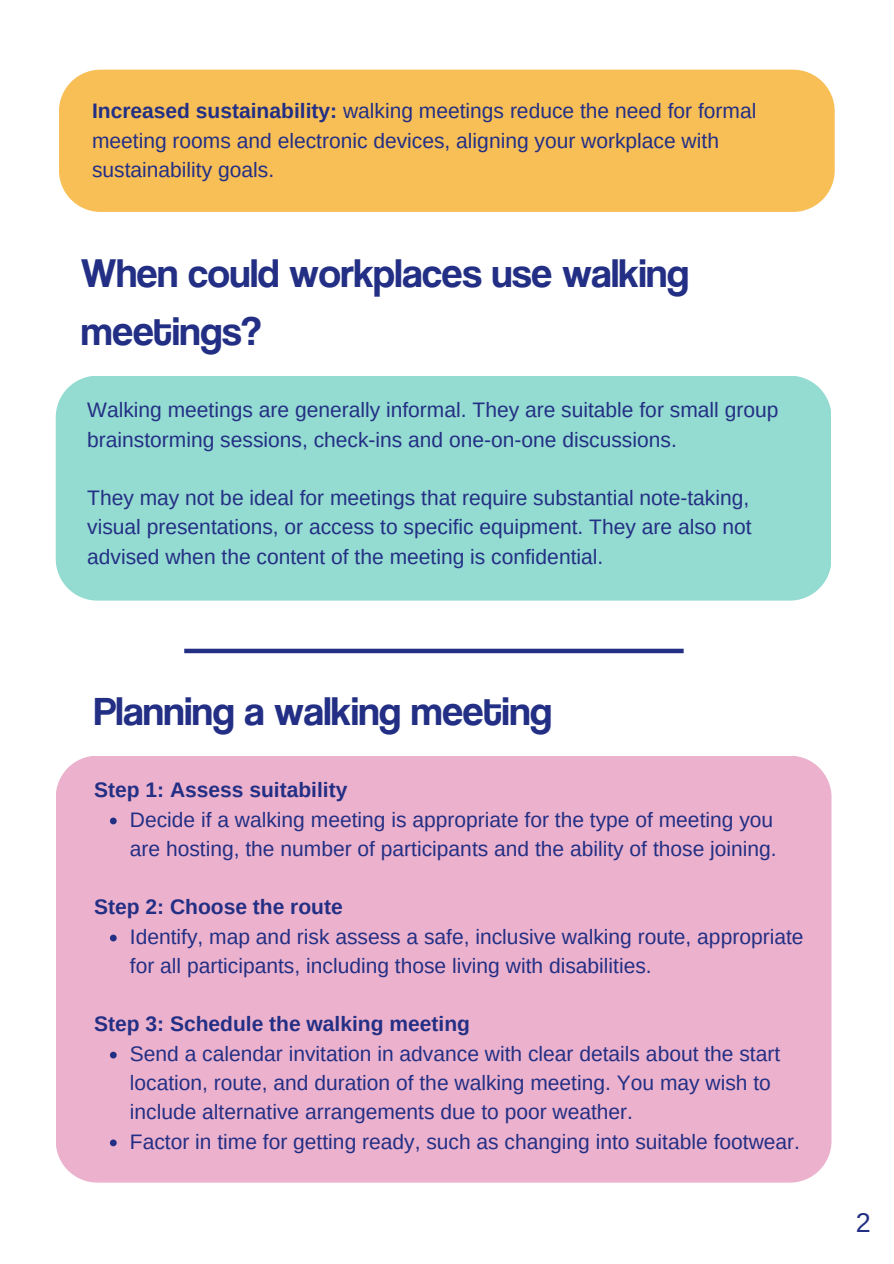
<style>
.page{position:relative;width:894px;height:1264px;background:#fff}
.page>*{position:absolute;margin:0;border:0;box-sizing:border-box;transform-origin:0 0}
.t1{font:41.25px/57.3px "Coolvetica Rg";color:#232f84}
.t2{font:27px "Arimo";color:#232f84}
.t3{font:21px/29.2px "Arimo";color:#232f84}
.t4{font:700 21px "Arimo";color:#232f84}
.s1{font-weight:700}
</style>
<div class="page">
<div style="left:56px;top:376px;width:774px;height:224px;background:#94dbd1"></div>
<div style="left:56px;top:756px;width:775px;height:426px;background:#ecb2cd"></div>
<div style="left:184px;top:648px;width:499px;height:5px;background:#232f84"></div>
<svg style="left:110px;top:817px;width:7px;height:7px"></svg>
<svg style="left:110px;top:934px;width:7px;height:7px"></svg>
<svg style="left:110px;top:1051px;width:7px;height:7px"></svg>
<svg style="left:110px;top:1139px;width:7px;height:7px"></svg>
<div style="left:59px;top:70px;width:775px;height:142px;background:#f8bf57"></div>
<p class="t3" style="left:92px;top:96px;width:665px"><span class="s1">Increased sustainability:</span> walking meetings reduce the need for formal meeting rooms and electronic devices, aligning your workplace with sustainability goals.</p>
<p class="t1" style="left:81px;top:244px;width:608px">When could workplaces use walking meetings?</p>
<h1 class="t3" style="left:87px;top:395px;width:692px">Walking meetings are generally informal. They are suitable for small group brainstorming sessions, check-ins and one-on-one discussions.</h1>
<p class="t3" style="left:87px;top:483px;width:665px;text-align:justify">They may not be ideal for meetings that require substantial note-taking, visual presentations, or access to specific equipment. They are also not advised when the content of the meeting is confidential.</p>
<p class="t1" style="left:94px;top:681px;width:459px">Planning a walking meeting</p>
<h1 class="t4" style="left:94px;top:778px;width:255px">Step 1: Assess suitability</h1>
<h2 class="t3" style="left:130px;top:804px;width:648px">Decide if a walking meeting is appropriate for the type of meeting you are hosting, the number of participants and the ability of those joining.</h2>
<p class="t4" style="left:94px;top:895px;width:250px">Step 2: Choose the route</p>
<h2 class="t3" style="left:130px;top:921px;width:675px">Identify, map and risk assess a safe, inclusive walking route, appropriate for all participants, including those living with disabilities.</h2>
<p class="t4" style="left:94px;top:1012px;width:377px">Step 3: Schedule the walking meeting</p>
<h2 class="t3" style="left:130px;top:1038px;width:651px">Send a calendar invitation in advance with clear details about the start location, route, and duration of the walking meeting. You may wish to include alternative arrangements due to poor weather.</h2>
<p class="t3" style="left:130px;top:1126px;width:671px">Factor in time for getting ready, such as changing into suitable footwear.</p>
<p class="t2" style="left:855px;top:1207px;width:17px">2</p>
</div>
